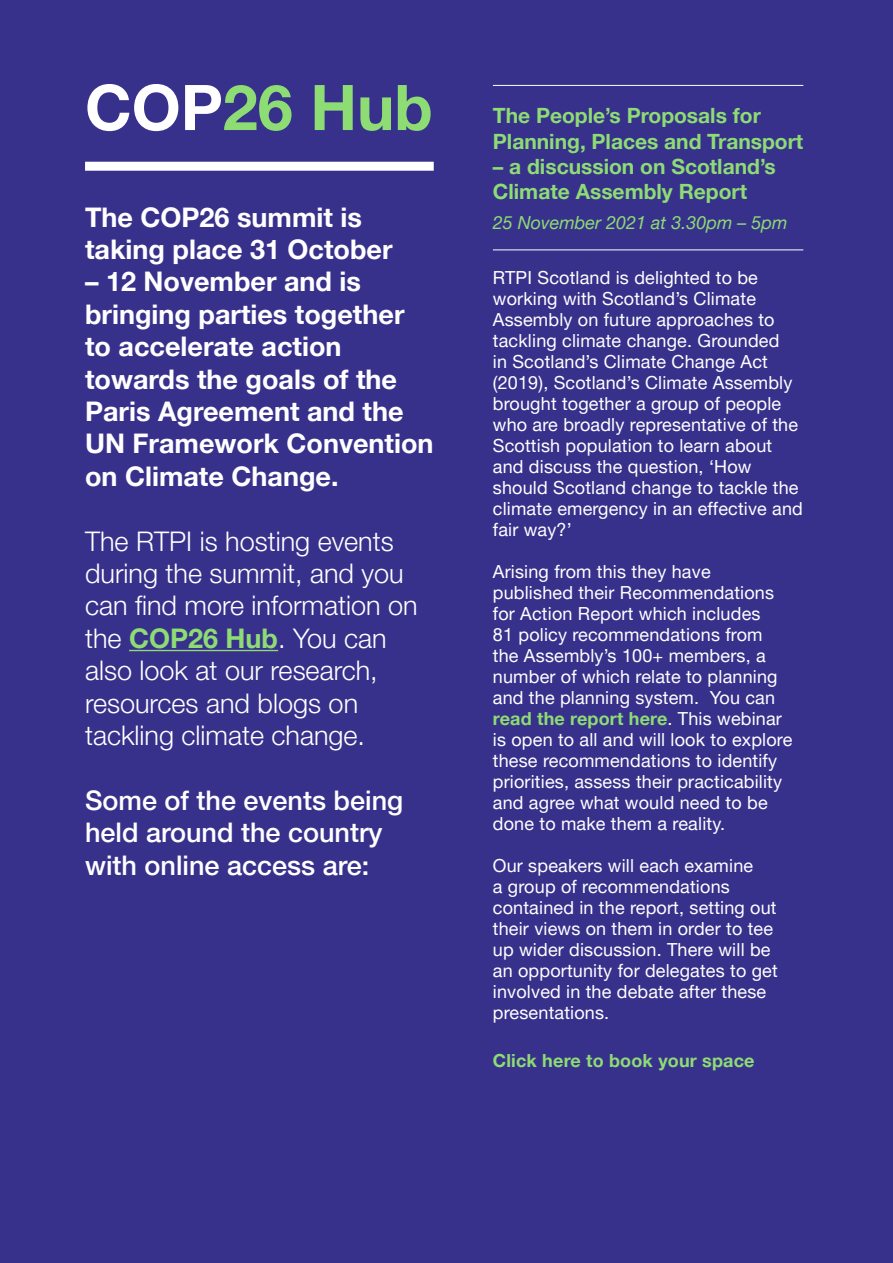
<style>
.page{position:relative;width:893px;height:1263px;background:#38318c}
.page>*{position:absolute;margin:0;border:0;box-sizing:border-box;transform-origin:0 0}
.t1{font:700 63px "Helvetica Neue LT Pro";color:#8ddc74}
.t2{font:700 27px/32.4px "Helvetica Neue LT Pro";color:#fff}
.t3{font:300 27px/32.4px "Helvetica Neue LT Pro";color:#fff}
.t4{font:500 27px/32.4px "Helvetica Neue LT Pro";color:#fff}
.t5{font:700 21px/25.2px "Helvetica Neue LT Pro";color:#8ddc74}
.t6{font:18px/21px "Helvetica Neue LT Pro";letter-spacing:.01em;color:#fff}
.t7{font:italic 18px "Helvetica Neue LT Pro";color:#8ddc74}
.t8{font:700 18px "Helvetica Neue LT Pro";letter-spacing:.01em;color:#8ddc74}
.s1{color:#fff}
.s2{font-weight:700;color:#8ddc74}
</style>
<div class="page">
<hr style="left:129px;top:650px;width:149px;height:1px;background:#8ddc74">
<div style="left:85px;top:162px;width:349px;height:9px;background:#fff"></div>
<hr style="left:493px;top:85px;width:310px;height:1px;background:#fff">
<hr style="left:493px;top:249px;width:310px;height:1px;background:#fff">
<h1 class="t1" style="left:85px;top:69px;width:349px"><span class="s1">COP</span>26 Hub</h1>
<h2 class="t2" style="left:85px;top:200px;width:309px">The COP26 summit is taking place 31 October</h2>
<h2 class="t2" style="left:85px;top:265px;width:350px">– 12 November and is bringing parties together to accelerate action towards the goals of the<br>Paris Agreement and the<br>UN Framework Convention on Climate Change.</h2>
<h2 class="t3" style="left:85px;top:524px;width:334px">The RTPI is hosting events during the summit, and you can find more information on the <span class="s2">COP26 Hub</span>. You can also look at our research, resources and blogs on tackling climate change.</h2>
<h2 class="t4" style="left:85px;top:784px;width:320px">Some of the events being held around the country with online access are:</h2>
<p class="t5" style="left:493px;top:103px;width:312px">The People’s Proposals for<br>Planning, Places and Transport</p>
<p class="t5" style="left:493px;top:153px;width:284px">– a discussion on Scotland’s<br>Climate Assembly Report</p>
<p class="t7" style="left:493px;top:212px;width:296px">25 November 2021 at 3.30pm – 5pm</p>
<p class="t6" style="left:493px;top:267px;width:312px">RTPI Scotland is delighted to be working with Scotland’s Climate<br>Assembly on future approaches to tackling climate change. Grounded<br>in Scotland’s Climate Change Act (2019), Scotland’s Climate Assembly brought together a group of people who are broadly representative of the<br>Scottish population to learn about and discuss the question, ‘How should Scotland change to tackle the climate emergency in an effective and fair way?’</p>
<p class="t6" style="left:493px;top:561px;width:301px">Arising from this they have published their Recommendations for Action Report which includes<br>81 policy recommendations from the Assembly’s 100+ members, a number of which relate to planning and the planning system. You can <span class="s2">read the report here</span>. This webinar is open to all and will look to explore these recommendations to identify priorities, assess their practicability and agree what would need to be done to make them a reality.</p>
<p class="t6" style="left:493px;top:855px;width:286px">Our speakers will each examine<br>a group of recommendations contained in the report, setting out their views on them in order to tee up wider discussion. There will be an opportunity for delegates to get involved in the debate after these presentations.</p>
<p class="t8" style="left:493px;top:1049px;width:263px">Click here to book your space</p>
</div>
